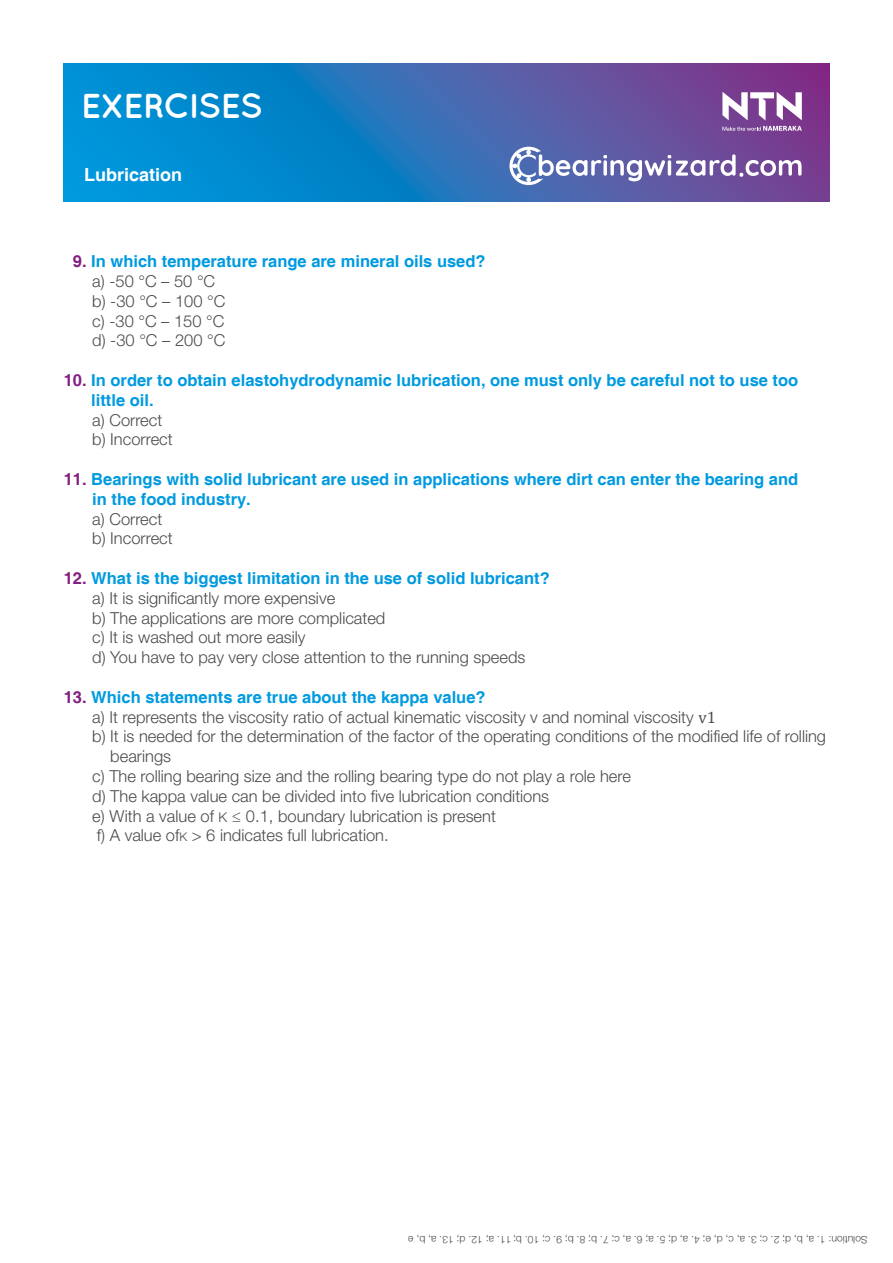
<style>
.page{position:relative;width:893px;height:1263px;background:#fff}
.page>*{position:absolute;margin:0;border:0;box-sizing:border-box;transform-origin:0 0}
.t1{font:700 34.5px "Quicksand";letter-spacing:-.03em;color:#fff}
.t2{font:700 18px "Helvetica";color:#fff}
.t3{font:300 16.5px/19.8px "Helvetica Neue LT Std";color:#4b4b4a}
.t4{font:700 16.5px/19.8px "Helvetica";color:#009ae0}
.t5{font:300 10.35px "Helvetica Neue LT Std";color:#4b4b4a}
.s1{color:#832082}
.s2{font-family:"Cambria Math";font-weight:400}
.s3{font-size:13.5px}
.s4{font-size:12px}
</style>
<div class="page">
<svg style="left:64px;top:64px;width:765px;height:138px;background:#2e70b8"></svg>
<svg style="left:722px;top:92px;width:80px;height:39px"></svg>
<svg style="left:509px;top:147px;width:292px;height:38px"></svg>
<h1 class="t1" style="left:81px;top:85px;width:183px">EXERCISES</h1>
<p class="t2" style="left:84px;top:163px;width:100px">Lubrication</p>
<p class="t4" style="left:73px;top:252px;width:414px"><span class="s1">9.</span> In which temperature range are mineral oils used?</p>
<p class="t3" style="left:92px;top:271px;width:135px">a) -50 °C – 50 °C b) -30 °C – 100 °C c) -30 °C – 150 °C d) -30 °C – 200 °C</p>
<p class="t4" style="left:91px;top:371px;width:708px;text-indent:-28px"><span class="s1">10.</span> In order to obtain elastohydrodynamic lubrication, one must only be careful not to use too little oil.</p>
<p class="t3" style="left:92px;top:409px;width:82px">a) Correct b) Incorrect</p>
<p class="t4" style="left:92px;top:470px;width:707px;text-indent:-28px"><span class="s1">11.</span> Bearings with solid lubricant are used in applications where dirt can enter the bearing and in the food industry.</p>
<p class="t3" style="left:92px;top:508px;width:82px">a) Correct b) Incorrect</p>
<p class="t4" style="left:64px;top:569px;width:487px"><span class="s1">12.</span> What is the biggest limitation in the use of solid lubricant?</p>
<p class="t3" style="left:92px;top:588px;width:435px">a) It is significantly more expensive<br>b) The applications are more complicated<br>c) It is washed out more easily<br>d) You have to pay very close attention to the running speeds</p>
<p class="t4" style="left:64px;top:688px;width:423px"><span class="s1">13.</span> Which statements are true about the kappa value?</p>
<p class="t3" style="left:92px;top:706px;width:625px">a) It represents the viscosity ratio of actual kinematic viscosity v and nominal viscosity <span class="s2">v1</span></p>
<p class="t3" style="left:92px;top:726px;width:735px">b) It is needed for the determination of the factor of the operating conditions of the modified life of rolling</p>
<p class="t3" style="left:110px;top:746px;width:62px">bearings</p>
<p class="t3" style="left:92px;top:766px;width:540px">c) The rolling bearing size and the rolling bearing type do not play a role here</p>
<p class="t3" style="left:92px;top:786px;width:458px">d) The kappa value can be divided into five lubrication conditions</p>
<p class="t3" style="left:92px;top:805px;width:405px">e) With a value of <span class="s3">K</span> ≤ 0.1, boundary lubrication is present</p>
<p class="t3" style="left:97px;top:825px;width:293px">f) A value of<span class="s4">K</span> &gt; 6 indicates full lubrication.</p>
<p class="t5" style="left:868px;top:1246px;width:461px;rotate:-180deg">Solution: 1. a, b, d; 2. c; 3. a, c, d, e; 4. a, d; 5. a; 6. a, c; 7. b; 8. b; 9. c; 10. b; 11. a; 12. d; 13. a, b, e</p>
</div>
